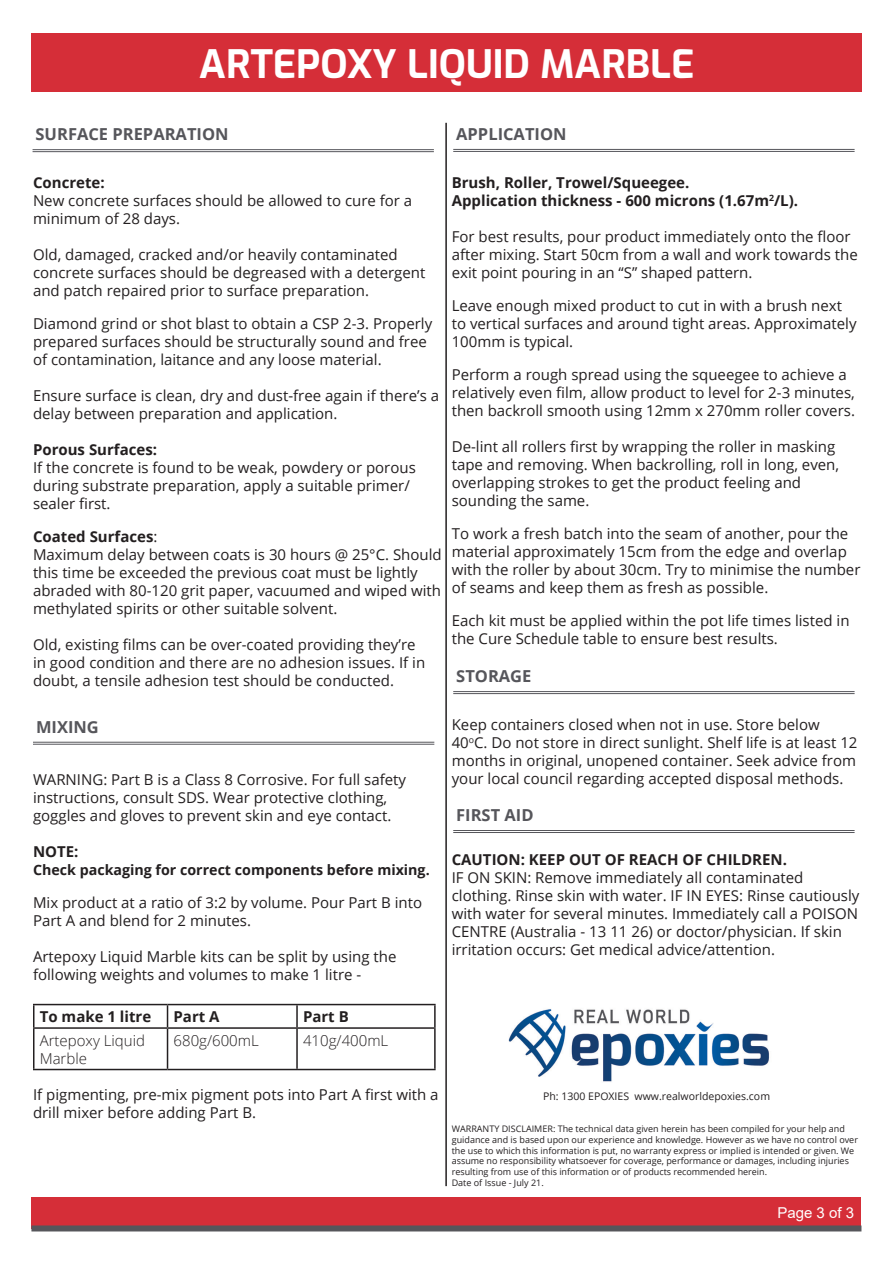
<style>
.page{position:relative;width:893px;height:1263px;background:#fff}
.page>*{position:absolute;margin:0;border:0;box-sizing:border-box;transform-origin:0 0}
.t1{font:700 39px "Exo";color:#fff}
.t2{font:700 16.5px "Open Sans";color:#56565b}
.t3{font:15px/18px "Open Sans";color:#231f20}
.t4{font:700 15px/18px "Open Sans";color:#231f20}
.t5{font:300 15px/18px "Open Sans";color:#231f20}
.t6{font:15px "Arial";color:#fff}
.t7{font:700 14.25px "Open Sans";color:#231f20}
.t8{font:10.5px "Open Sans";color:#231f20}
.t9{font:9px/10.8px "Open Sans";color:#231f20}
.s1{font-weight:700}
</style>
<div class="page">
<hr style="left:33px;top:1004px;width:135px;height:1px;background:#231f20">
<svg style="left:33px;top:1005px;width:1px;height:22px"></svg>
<hr style="left:168px;top:1004px;width:129px;height:1px;background:#231f20">
<svg style="left:167px;top:1005px;width:1px;height:22px"></svg>
<hr style="left:297px;top:1004px;width:139px;height:1px;background:#231f20">
<hr style="left:296px;top:1005px;width:2px;height:22px;background:#231f20">
<hr style="left:434px;top:1005px;width:2px;height:22px;background:#231f20">
<hr style="left:33px;top:1027px;width:135px;height:2px;background:#231f20">
<hr style="left:33px;top:1029px;width:1px;height:40px;background:#231f20">
<hr style="left:168px;top:1027px;width:129px;height:2px;background:#231f20">
<hr style="left:167px;top:1029px;width:1px;height:40px;background:#231f20">
<hr style="left:297px;top:1027px;width:139px;height:2px;background:#231f20">
<hr style="left:296px;top:1029px;width:2px;height:40px;background:#231f20">
<hr style="left:434px;top:1029px;width:2px;height:40px;background:#231f20">
<hr style="left:33px;top:1069px;width:135px;height:1px;background:#231f20">
<hr style="left:168px;top:1069px;width:129px;height:1px;background:#231f20">
<hr style="left:297px;top:1069px;width:139px;height:1px;background:#231f20">
<hr style="left:445px;top:123px;width:2px;height:1063px;background:#231f20">
<div style="left:31px;top:33px;width:830px;height:58px;background:#d52e38"></div>
<div style="left:32px;top:1197px;width:829px;height:31px;background:#d52e38"></div>
<div style="left:31px;top:1225px;width:830px;height:6px;background:#56565b"></div>
<img style="left:508px;top:1009px;width:261px;height:73px">
<hr style="left:33px;top:149px;width:401px;height:1px;background:#56565b">
<hr style="left:33px;top:151px;width:401px;height:1px;background:#56565b">
<hr style="left:33px;top:742px;width:401px;height:1px;background:#56565b">
<hr style="left:33px;top:744px;width:401px;height:1px;background:#56565b">
<hr style="left:453px;top:149px;width:402px;height:1px;background:#56565b">
<hr style="left:453px;top:151px;width:402px;height:1px;background:#56565b">
<hr style="left:453px;top:691px;width:402px;height:1px;background:#56565b">
<hr style="left:453px;top:693px;width:402px;height:1px;background:#56565b">
<hr style="left:453px;top:830px;width:402px;height:1px;background:#56565b">
<hr style="left:453px;top:832px;width:402px;height:1px;background:#56565b">
<h1 class="t1" style="left:199px;top:36px;width:497px">ARTEPOXY LIQUID MARBLE</h1>
<p class="t2" style="left:36px;top:122px;width:195px">SURFACE PREPARATION</p>
<p class="t2" style="left:456px;top:122px;width:112px">APPLICATION</p>
<p class="t4" style="left:33px;top:173px;width:73px">Concrete:</p>
<p class="t3" style="left:33px;top:191px;width:381px">New concrete surfaces should be allowed to cure for a minimum of 28 days.</p>
<p class="t3" style="left:33px;top:245px;width:394px">Old, damaged, cracked and/or heavily contaminated concrete surfaces should be degreased with a detergent and patch repaired prior to surface preparation.</p>
<p class="t3" style="left:33px;top:314px;width:401px">Diamond grind or shot blast to obtain a CSP 2-3. Properly prepared surfaces should be structurally sound and free of contamination, laitance and any loose material.</p>
<p class="t3" style="left:33px;top:386px;width:408px">Ensure surface is clean, dry and dust-free again if there’s a delay between preparation and application.</p>
<p class="t4" style="left:33px;top:440px;width:126px">Porous Surfaces:</p>
<p class="t3" style="left:33px;top:458px;width:384px">If the concrete is found to be weak, powdery or porous during substrate preparation, apply a suitable primer/ sealer first.</p>
<p class="t3" style="left:33px;top:527px;width:410px"><span class="s1">Coated Surfaces</span>:<br>Maximum delay between coats is 30 hours @ 25°C. Should this time be exceeded the previous coat must be lightly abraded with 80-120 grit paper, vacuumed and wiped with methylated spirits or other suitable solvent.</p>
<p class="t3" style="left:33px;top:635px;width:394px">Old, existing films can be over-coated providing they’re in good condition and there are no adhesion issues. If in doubt, a tensile adhesion test should be conducted.</p>
<p class="t4" style="left:452px;top:173px;width:348px">Brush, Roller, Trowel/Squeegee.<br>Application thickness - 600 microns (1.67m<sup>2</sup>/L).</p>
<p class="t3" style="left:452px;top:227px;width:407px">For best results, pour product immediately onto the floor after mixing. Start 50cm from a wall and work towards the exit point pouring in an “S” shaped pattern.</p>
<p class="t3" style="left:452px;top:296px;width:406px">Leave enough mixed product to cut in with a brush next to vertical surfaces and around tight areas. Approximately<br>100mm is typical.</p>
<p class="t3" style="left:452px;top:365px;width:405px">Perform a rough spread using the squeegee to achieve a relatively even film, allow product to level for 2-3 minutes, then backroll smooth using 12mm x 270mm roller covers.</p>
<p class="t3" style="left:452px;top:437px;width:389px">De-lint all rollers first by wrapping the roller in masking tape and removing. When backrolling, roll in long, even, overlapping strokes to get the product feeling and sounding the same.</p>
<p class="t3" style="left:452px;top:524px;width:410px">To work a fresh batch into the seam of another, pour the material approximately 15cm from the edge and overlap with the roller by about 30cm. Try to minimise the number of seams and keep them as fresh as possible.</p>
<p class="t3" style="left:452px;top:611px;width:399px">Each kit must be applied within the pot life times listed in the Cure Schedule table to ensure best results.</p>
<p class="t2" style="left:456px;top:664px;width:77px">STORAGE</p>
<p class="t2" style="left:36px;top:715px;width:64px">MIXING</p>
<p class="t3" style="left:33px;top:770px;width:375px">WARNING: Part B is a Class 8 Corrosive. For full safety instructions, consult SDS. Wear protective clothing, goggles and gloves to prevent skin and eye contact.</p>
<p class="t4" style="left:33px;top:842px;width:47px">NOTE:</p>
<p class="t7" style="left:33px;top:859px;width:398px">Check packaging for correct components before mixing.</p>
<p class="t3" style="left:33px;top:893px;width:391px">Mix product at a ratio of 3:2 by volume. Pour Part B into<br>Part A and blend for 2 minutes.</p>
<p class="t3" style="left:33px;top:947px;width:365px">Artepoxy Liquid Marble kits can be split by using the following weights and volumes to make 1 litre -</p>
<p class="t4" style="left:40px;top:1007px;width:113px">To make 1 litre</p>
<p class="t4" style="left:174px;top:1007px;width:48px">Part A</p>
<p class="t4" style="left:303px;top:1007px;width:47px">Part B</p>
<p class="t5" style="left:40px;top:1031px;width:107px">Artepoxy Liquid<br>Marble</p>
<p class="t5" style="left:174px;top:1031px;width:87px">680g/600mL</p>
<p class="t5" style="left:303px;top:1031px;width:87px">410g/400mL</p>
<p class="t3" style="left:33px;top:1085px;width:407px">If pigmenting, pre-mix pigment pots into Part A first with a drill mixer before adding Part B.</p>
<p class="t3" style="left:452px;top:715px;width:407px">Keep containers closed when not in use. Store below 40<sup>o</sup>C. Do not store in direct sunlight. Shelf life is at least 12 months in original, unopened container. Seek advice from your local council regarding accepted disposal methods.</p>
<p class="t2" style="left:456px;top:803px;width:79px">FIRST AID</p>
<p class="t4" style="left:452px;top:851px;width:337px">CAUTION: KEEP OUT OF REACH OF CHILDREN.</p>
<p class="t3" style="left:452px;top:869px;width:409px">IF ON SKIN: Remove immediately all contaminated clothing. Rinse skin with water. IF IN EYES: Rinse cautiously with water for several minutes. Immediately call a POISON CENTRE (Australia - 13 11 26) or doctor/physician. If skin irritation occurs: Get medical advice/attention.</p>
<p class="t8" style="left:543px;top:1088px;width:228px">Ph: 1300 EPOXIES www.realworldepoxies.com</p>
<p class="t9" style="left:452px;top:1123px;width:408px">WARRANTY DISCLAIMER: The technical data given herein has been compiled for your help and guidance and is based upon our experience and knowledge. However as we have no control over the use to which this information is put, no warranty express or implied is intended or given. We assume no responsibility whatsoever for coverage, performance or damages, including injuries resulting from use of this information or of products recommended herein.<br>Date of Issue - July 21.</p>
<p class="t6" style="left:777px;top:1202px;width:78px">Page 3 of 3</p>
</div>
